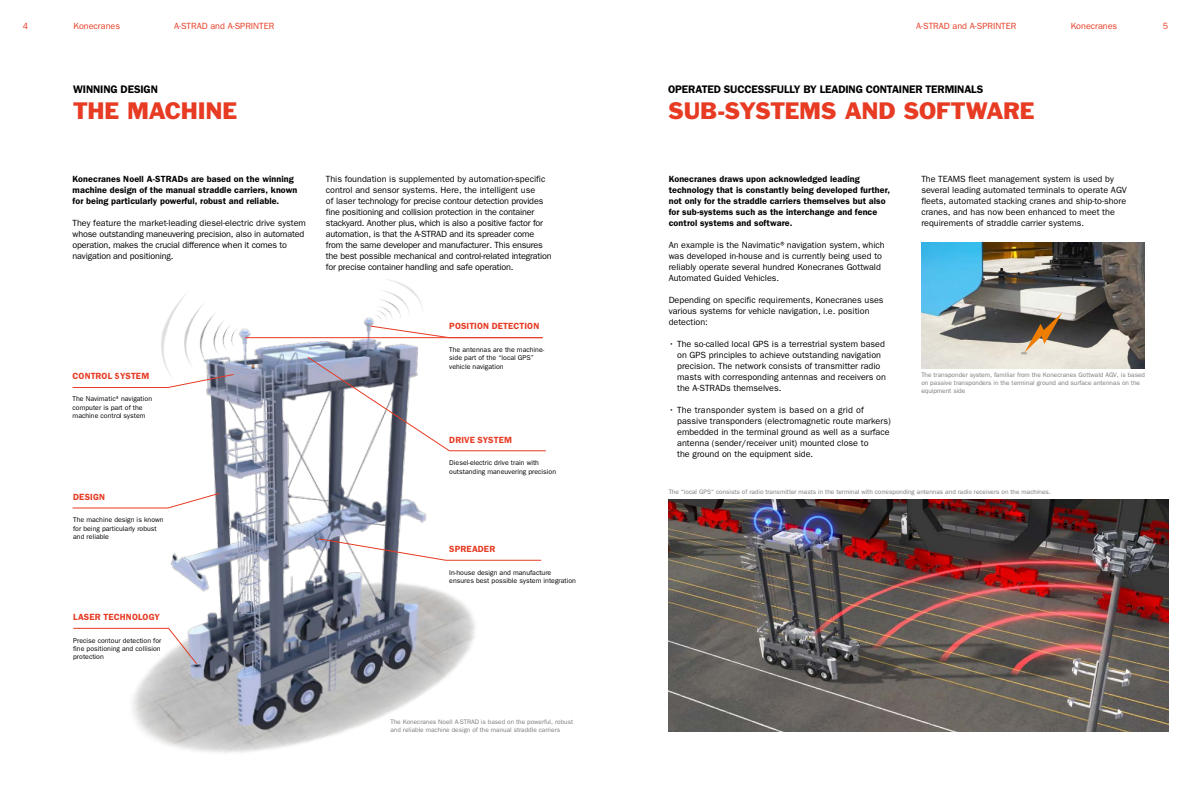
<style>
.page{position:relative;width:1191px;height:794px;background:#fff}
.page>*{position:absolute;margin:0;border:0;box-sizing:border-box;transform-origin:0 0}
.t1{font:22px "Franklin Gothic Std";letter-spacing:-.015em;color:#e73b23}
.t2{font:600 11px "ITC Franklin Gothic Std";letter-spacing:-.015em;color:#000}
.t3{font:9px/11px "ITC Franklin Gothic Std";color:#000}
.t4{font:9px/11px "ITC Franklin Gothic Std";letter-spacing:-.02em;color:#000}
.t5{font:600 9px/11px "ITC Franklin Gothic Std";letter-spacing:.01em;color:#000}
.t6{font:600 9px "ITC Franklin Gothic Std";letter-spacing:.01em;color:#e73b23}
.t7{font:9px "ITC Franklin Gothic Std";color:#e73b23}
.t8{font:7px/8.4px "ITC Franklin Gothic Std";color:#000}
.t9{font:6.5px/8px "ITC Franklin Gothic Std";color:#7c7b7b}
</style>
<div class="page">
<img style="left:132px;top:338px;width:343px;height:415px">
<svg style="left:73px;top:627px;width:125px;height:38px"></svg>
<svg style="left:72px;top:492px;width:148px;height:17px"></svg>
<svg style="left:72px;top:387px;width:47px;height:1px"></svg>
<svg style="left:443px;top:336px;width:100px;height:3px"></svg>
<svg style="left:306px;top:356px;width:240px;height:96px"></svg>
<svg style="left:317px;top:537px;width:225px;height:24px"></svg>
<img style="left:119px;top:294px;width:163px;height:123px">
<img style="left:345px;top:279px;width:98px;height:78px">
<img style="left:668px;top:499px;width:500px;height:232px">
<img style="left:921px;top:242px;width:223px;height:127px">
<svg style="left:1024px;top:312px;width:38px;height:40px;background:#988166"></svg>
<hr style="left:245px;top:337px;width:297px;height:1px;background:#e73b23">
<p class="t7" style="left:23px;top:21px;width:7px">4</p>
<p class="t7" style="left:74px;top:21px;width:48px">Konecranes</p>
<p class="t7" style="left:174px;top:21px;width:102px">A-STRAD and A-SPRINTER</p>
<p class="t7" style="left:916px;top:21px;width:102px">A-STRAD and A-SPRINTER</p>
<p class="t7" style="left:1070px;top:21px;width:48px">Konecranes</p>
<p class="t7" style="left:1162px;top:21px;width:7px">5</p>
<p class="t2" style="left:73px;top:82px;width:86px">WINNING DESIGN</p>
<p class="t2" style="left:668px;top:82px;width:317px">OPERATED SUCCESSFULLY BY LEADING CONTAINER TERMINALS</p>
<h1 class="t1" style="left:73px;top:96px;width:165px">THE MACHINE</h1>
<h1 class="t1" style="left:668px;top:96px;width:368px">SUB-SYSTEMS AND SOFTWARE</h1>
<p class="t5" style="left:73px;top:173px;width:226px">Konecranes Noell A-STRADs are based on the winning machine design of the manual straddle carriers, known for being particularly powerful, robust and reliable.</p>
<p class="t4" style="left:73px;top:217px;width:235px">They feature the market-leading diesel-electric drive system whose outstanding maneuvering precision, also in automated operation, makes the crucial difference when it comes to navigation and positioning.</p>
<p class="t4" style="left:326px;top:173px;width:227px">This foundation is supplemented by automation-specific control and sensor systems. Here, the intelligent use<br>of laser technology for precise contour detection provides fine positioning and collision protection in the container stackyard. Another plus, which is also a positive factor for automation, is that the A-STRAD and its spreader come from the same developer and manufacturer. This ensures the best possible mechanical and control-related integration for precise container handling and safe operation.</p>
<p class="t6" style="left:73px;top:370px;width:78px">CONTROL SYSTEM</p>
<p class="t8" style="left:73px;top:395px;width:81px">The Navimatic®navigation computer is part of the machine control system</p>
<p class="t6" style="left:73px;top:491px;width:33px">DESIGN</p>
<p class="t8" style="left:73px;top:515px;width:92px">The machine design is known for being particularly robust and reliable</p>
<p class="t6" style="left:73px;top:611px;width:88px">LASER TECHNOLOGY</p>
<p class="t8" style="left:73px;top:636px;width:90px">Precise contour detection for fine positioning and collision protection</p>
<p class="t6" style="left:449px;top:321px;width:91px">POSITION DETECTION</p>
<p class="t8" style="left:449px;top:345px;width:97px">The antennas are the machine&shy;side part of the “local GPS” vehicle navigation</p>
<p class="t6" style="left:449px;top:434px;width:64px">DRIVE SYSTEM</p>
<p class="t8" style="left:449px;top:459px;width:108px">Diesel-electric drive train with outstanding maneuvering precision</p>
<p class="t6" style="left:449px;top:543px;width:47px">SPREADER</p>
<p class="t8" style="left:449px;top:568px;width:128px">In-house design and manufacture ensures best possible system integration</p>
<p class="t9" style="left:390px;top:717px;width:184px">The Konecranes Noell A-STRAD is based on the powerful, robust and reliable machine design of the manual straddle carriers</p>
<p class="t3" style="left:921px;top:173px;width:207px">The TEAMS fleet management system is used by several leading automated terminals to operate AGV fleets, automated stacking cranes and ship-to-shore cranes, and has now been enhanced to meet the requirements of straddle carrier systems.</p>
<p class="t5" style="left:668px;top:173px;width:223px">Konecranes draws upon acknowledged leading technology that is constantly being developed further, not only for the straddle carriers themselves but also for sub-systems such as the interchange and fence control systems and software.</p>
<p class="t3" style="left:668px;top:239px;width:217px">An example is the Navimatic®navigation system, which was developed in-house and is currently being used to reliably operate several hundred Konecranes Gottwald Automated Guided Vehicles.</p>
<p class="t3" style="left:668px;top:294px;width:216px">Depending on specific requirements, Konecranes uses various systems for vehicle navigation, i.e. position detection:</p>
<p class="t3" style="left:677px;top:338px;width:210px;text-indent:-9px">• The so-called local GPS is a terrestrial system based on GPS principles to achieve outstanding navigation precision. The network consists of transmitter radio masts with corresponding antennas and receivers on the A-STRADs themselves.</p>
<p class="t3" style="left:677px;top:404px;width:215px;text-indent:-9px">• The transponder system is based on a grid of passive transponders (electromagnetic route markers) embedded in the terminal ground as well as a surface antenna (sender/receiver unit) mounted close to<br>the ground on the equipment side.</p>
<p class="t9" style="left:668px;top:487px;width:384px">The “local GPS“ consists of radio transmitter masts in the terminal with corresponding antennas and radio receivers on the machines.</p>
<p class="t9" style="left:921px;top:371px;width:225px">The transponder system, familiar from the Konecranes Gottwald AGV, is based on passive transponders in the terminal ground and surface antennas on the equipment side</p>
</div>
